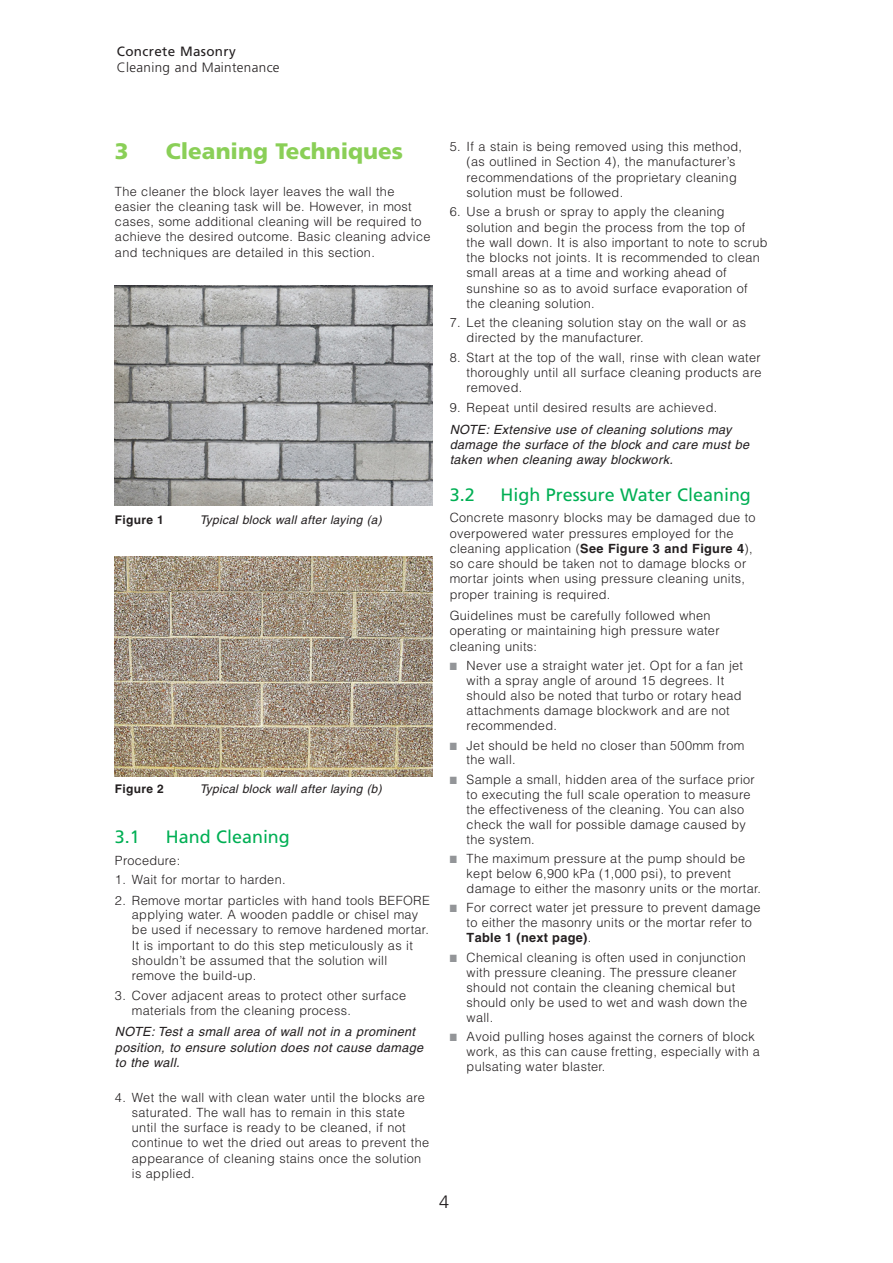
<style>
.page{position:relative;width:893px;height:1263px;background:#fff}
.page>*{position:absolute;margin:0;border:0;box-sizing:border-box;transform-origin:0 0}
.t1{font:900 22.35px "Frutiger LT Std";color:#8acf57}
.t2{font:18px "Frutiger LT Std";color:#00af54}
.t3{font:300 18px "Frutiger LT Std";color:#231f20}
.t4{font:300 13.5px/16.2px "Frutiger LT Std";letter-spacing:.025em;color:#231f20}
.t5{font:300 12.75px/15.3px "Helvetica LT Std";letter-spacing:.025em;color:#231f20}
.t6{font:italic 12.75px/15.3px "Helvetica";letter-spacing:.025em;color:#231f20}
.t7{font:italic 12px "Helvetica";letter-spacing:.025em;color:#231f20}
.t8{font:700 12px "Helvetica";letter-spacing:.025em;color:#231f20}
.s1{font-weight:400}
.s2{font-family:"Helvetica";font-weight:400;font-style:italic}
.s3{font-family:"Helvetica";font-weight:700}
.s4{color:#939598}
.s5{font-family:"Helvetica"}
</style>
<div class="page">
<img style="left:115px;top:286px;width:318px;height:220px">
<img style="left:115px;top:556px;width:318px;height:221px">
<p class="t4" style="left:117px;top:44px;width:164px"><span class="s1">Concrete Masonry<br></span>Cleaning and Maintenance</p>
<p class="t1" style="left:115px;top:137px;width:15px">3</p>
<p class="t1" style="left:166px;top:137px;width:239px">Cleaning Techniques</p>
<p class="t5" style="left:115px;top:183px;width:317px">The cleaner the block layer leaves the wall the easier the cleaning task will be. However, in most cases, some additional cleaning will be required to achieve the desired outcome. Basic cleaning advice and techniques are detailed in this section.</p>
<p class="t8" style="left:115px;top:512px;width:50px">Figure 1</p>
<p class="t7" style="left:200px;top:512px;width:184px">Typical block wall after laying (a)</p>
<p class="t8" style="left:115px;top:782px;width:50px">Figure 2</p>
<p class="t7" style="left:200px;top:782px;width:184px">Typical block wall after laying (b)</p>
<p class="t2" style="left:115px;top:826px;width:26px">3.1</p>
<p class="t2" style="left:166px;top:826px;width:126px">Hand Cleaning</p>
<p class="t5" style="left:115px;top:853px;width:67px">Procedure:</p>
<p class="t5" style="left:115px;top:872px;width:172px">1. Wait for mortar to harden.</p>
<p class="t5" style="left:132px;top:892px;width:299px;text-indent:-17px">2. Remove mortar particles with hand tools BEFORE applying water. A wooden paddle or chisel may be used if necessary to remove hardened mortar.<br>It is important to do this step meticulously as it shouldn’t be assumed that the solution will remove the build-up.</p>
<p class="t5" style="left:132px;top:987px;width:276px;text-indent:-17px">3. Cover adjacent areas to protect other surface materials from the cleaning process.</p>
<p class="t6" style="left:115px;top:1024px;width:310px">NOTE: Test a small area of wall not in a prominent position, to ensure solution does not cause damage to the wall.</p>
<p class="t5" style="left:132px;top:1089px;width:299px;text-indent:-17px">4. Wet the wall with clean water until the blocks are saturated. The wall has to remain in this state until the surface is ready to be cleaned, if not continue to wet the dried out areas to prevent the appearance of cleaning stains once the solution is applied.</p>
<p class="t5" style="left:467px;top:139px;width:277px;text-indent:-17px">5. If a stain is being removed using this method, (as outlined in Section 4), the manufacturer’s recommendations of the proprietary cleaning solution must be followed.</p>
<p class="t5" style="left:467px;top:204px;width:302px;text-indent:-17px">6. Use a brush or spray to apply the cleaning solution and begin the process from the top of<br>the wall down. It is also important to note to scrub the blocks not joints. It is recommended to clean small areas at a time and working ahead of sunshine so as to avoid surface evaporation of the cleaning solution.</p>
<p class="t5" style="left:467px;top:315px;width:281px;text-indent:-17px">7. Let the cleaning solution stay on the wall or as directed by the manufacturer.</p>
<p class="t5" style="left:467px;top:350px;width:296px;text-align:justify;text-indent:-17px">8. Start at the top of the wall, rinse with clean water thoroughly until all surface cleaning products are removed.</p>
<p class="t5" style="left:450px;top:396px;width:283px;line-height:21.6px">9. Repeat until desired results are achieved.<br><span class="s2">NOTE: Extensive use of cleaning solutions may</span></p>
<p class="t6" style="left:450px;top:437px;width:301px">damage the surface of the block and care must be taken when cleaning away blockwork.</p>
<p class="t2" style="left:450px;top:484px;width:26px">3.2</p>
<p class="t2" style="left:501px;top:484px;width:252px">High Pressure Water Cleaning</p>
<p class="t5" style="left:450px;top:510px;width:307px">Concrete masonry blocks may be damaged due to overpowered water pressures employed for the cleaning application (<span class="s3">See Figure 3 and Figure 4</span>), so care should be taken not to damage blocks or mortar joints when using pressure cleaning units, proper training is required.</p>
<p class="t5" style="left:450px;top:608px;width:271px">Guidelines must be carefully followed when operating or maintaining high pressure water cleaning units:</p>
<p class="t5" style="left:467px;top:658px;width:278px;text-indent:-17px"><span class="s4">■</span> Never use a straight water jet. Opt for a fan jet with a spray angle of around 15 degrees. It should also be noted that turbo or rotary head attachments damage blockwork and are not recommended.</p>
<p class="t5" style="left:467px;top:738px;width:279px;line-height:14.4px;text-indent:-17px"><span class="s4">■</span> Jet should be held no closer than <span class="s5">500</span>mm from the wall.</p>
<p class="t5" style="left:467px;top:771px;width:290px;text-indent:-17px"><span class="s4">■</span> Sample a small, hidden area of the surface prior to executing the full scale operation to measure the effectiveness of the cleaning. You can also check the wall for possible damage caused by the system.</p>
<p class="t5" style="left:467px;top:851px;width:296px;line-height:14.9px;text-indent:-17px"><span class="s4">■</span> The maximum pressure at the pump should be kept below 6,900 kPa (1,000 psi), to prevent damage to either the masonry units or the mortar.</p>
<p class="t5" style="left:467px;top:900px;width:295px;text-indent:-17px"><span class="s4">■</span> For correct water jet pressure to prevent damage to either the masonry units or the mortar refer to<br><span class="s3">Table 1 (next page)</span>.</p>
<p class="t5" style="left:467px;top:949px;width:282px;text-indent:-17px"><span class="s4">■</span> Chemical cleaning is often used in conjunction with pressure cleaning. The pressure cleaner should not contain the cleaning chemical but should only be used to wet and wash down the wall.</p>
<p class="t5" style="left:467px;top:1029px;width:295px;line-height:14.9px;text-indent:-17px"><span class="s4">■</span> Avoid pulling hoses against the corners of block work, as this can cause fretting, especially with a pulsating water blaster.</p>
<p class="t3" style="left:439px;top:1191px;width:11px">4</p>
</div>
